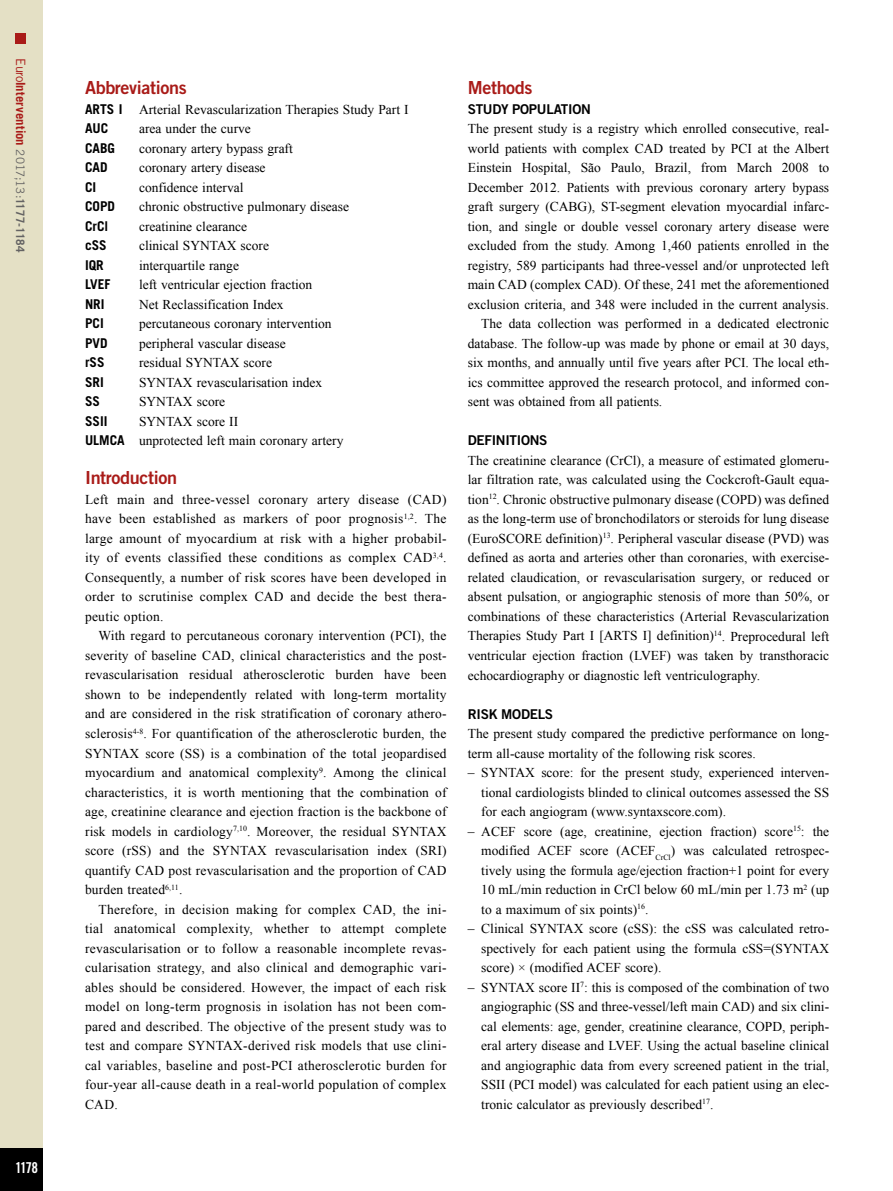
<style>
.page{position:relative;width:893px;height:1191px;background:#fff}
.page>*{position:absolute;margin:0;border:0;box-sizing:border-box;transform-origin:0 0}
.t1{font:18px "Trade Gothic LT Std Bd 2";letter-spacing:-.02em;color:#a91b18}
.t2{font:15px "Trade Gothic LT Std Bd Cn 20";color:#fff}
.t3{font:13.5px/19.5px "Times New Roman";color:#000;text-align:justify}
.t4{font:700 13.5px "Trade Gothic LT Std";color:#000}
.t5{font:13.5px "Trade Gothic LT Std Bd 2";letter-spacing:-.02em;color:#000}
.t6{font:700 12.75px "Trade Gothic LT Std";letter-spacing:.005em;color:#a91b18}
.s1{font-weight:400}
.s2{font-weight:400;font-size:11.7px;color:#646363}
.s3{font-size:11.7px;color:#646363}
.s4{font-family:"Trade Gothic LT Std";font-weight:700}
</style>
<div class="page">
<div style="left:0;top:0;width:43px;height:1191px;background:#e4e0c5"></div>
<div style="left:16px;top:34px;width:10px;height:10px;background:#a91b18"></div>
<div style="left:0;top:1148px;width:43px;height:43px;background:#000"></div>
<p class="t6" style="left:29px;top:58px;width:196px;rotate:90deg"><span class="s1">Euro</span>Intervention <span class="s2">2017;13:</span><span class="s3">1177-1184</span></p>
<p class="t2" style="left:15px;top:1158px;width:25px">1178</p>
<h1 class="t1" style="left:85px;top:77px;width:103px">Abbreviations</h1>
<p class="t3" style="left:85px;top:99px;width:325px"><span class="s4">ARTS I</span> Arterial Revascularization Therapies Study Part I</p>
<p class="t4" style="left:85px;top:120px;width:25px">AUC</p>
<p class="t3" style="left:139px;top:119px;width:113px">area under the curve</p>
<p class="t4" style="left:85px;top:140px;width:32px">CABG</p>
<p class="t3" style="left:139px;top:138px;width:155px">coronary artery bypass graft</p>
<p class="t4" style="left:85px;top:159px;width:24px">CAD</p>
<p class="t3" style="left:139px;top:158px;width:128px">coronary artery disease</p>
<p class="t4" style="left:85px;top:179px;width:13px">CI</p>
<p class="t3" style="left:139px;top:177px;width:106px">confidence interval</p>
<p class="t4" style="left:85px;top:198px;width:32px">COPD</p>
<p class="t3" style="left:139px;top:197px;width:212px">chronic obstructive pulmonary disease</p>
<p class="t4" style="left:85px;top:218px;width:25px">CrCl</p>
<p class="t3" style="left:139px;top:216px;width:110px">creatinine clearance</p>
<p class="t4" style="left:85px;top:237px;width:23px">cSS</p>
<p class="t3" style="left:139px;top:236px;width:131px">clinical SYNTAX score</p>
<p class="t4" style="left:85px;top:257px;width:20px">IQR</p>
<p class="t3" style="left:139px;top:255px;width:102px">interquartile range</p>
<p class="t4" style="left:85px;top:276px;width:27px">LVEF</p>
<p class="t3" style="left:139px;top:275px;width:175px">left ventricular ejection fraction</p>
<p class="t4" style="left:85px;top:296px;width:21px">NRI</p>
<p class="t3" style="left:139px;top:294px;width:146px">Net Reclassification Index</p>
<p class="t4" style="left:85px;top:315px;width:20px">PCI</p>
<p class="t3" style="left:139px;top:314px;width:194px">percutaneous coronary intervention</p>
<p class="t4" style="left:85px;top:335px;width:24px">PVD</p>
<p class="t3" style="left:139px;top:333px;width:148px">peripheral vascular disease</p>
<p class="t4" style="left:85px;top:354px;width:21px">rSS</p>
<p class="t3" style="left:139px;top:353px;width:134px">residual SYNTAX score</p>
<p class="t4" style="left:85px;top:374px;width:20px">SRI</p>
<p class="t3" style="left:139px;top:372px;width:185px">SYNTAX revascularisation index</p>
<p class="t4" style="left:85px;top:393px;width:17px">SS</p>
<p class="t3" style="left:139px;top:392px;width:88px">SYNTAX score</p>
<p class="t4" style="left:85px;top:413px;width:24px">SSII</p>
<p class="t3" style="left:85px;top:411px;width:260px;text-indent:54px">SYNTAX score II<br><span class="s4">ULMCA</span> unprotected left main coronary artery</p>
<h1 class="t1" style="left:85px;top:467px;width:94px">Introduction</h1>
<p class="t3" style="left:85px;top:489px;width:363px">Left main and three-vessel coronary artery disease (CAD) have been established as markers of poor prognosis<sup>1,2</sup>. The large amount of myocardium at risk with a higher probabil&shy;ity of events classified these conditions as complex CAD<sup>3,4</sup>.<br>Consequently, a number of risk scores have been developed in order to scrutinise complex CAD and decide the best thera&shy;peutic option.</p>
<p class="t3" style="left:85px;top:626px;width:363px;text-indent:14px">With regard to percutaneous coronary intervention (PCI), the severity of baseline CAD, clinical characteristics and the post&shy;revascularisation residual atherosclerotic burden have been shown to be independently related with long-term mortality and are considered in the risk stratification of coronary athero&shy;sclerosis<sup>4-8</sup>. For quantification of the atherosclerotic burden, the SYNTAX score (SS) is a combination of the total jeopardised myocardium and anatomical complexity<sup>9</sup>. Among the clinical characteristics, it is worth mentioning that the combination of age, creatinine clearance and ejection fraction is the backbone of risk models in cardiology<sup>7,10</sup>. Moreover, the residual SYNTAX score (rSS) and the SYNTAX revascularisation index (SRI) quantify CAD post revascularisation and the proportion of CAD burden treated<sup>6,11</sup>.</p>
<p class="t3" style="left:85px;top:899px;width:363px;text-indent:14px">Therefore, in decision making for complex CAD, the ini&shy;tial anatomical complexity, whether to attempt complete revascularisation or to follow a reasonable incomplete revas&shy;cularisation strategy, and also clinical and demographic vari&shy;ables should be considered. However, the impact of each risk model on long-term prognosis in isolation has not been com&shy;pared and described. The objective of the present study was to test and compare SYNTAX-derived risk models that use clini&shy;cal variables, baseline and post-PCI atherosclerotic burden for four-year all-cause death in a real-world population of complex CAD.</p>
<h1 class="t1" style="left:468px;top:77px;width:66px">Methods</h1>
<p class="t5" style="left:468px;top:101px;width:125px">STUDY POPULATION</p>
<p class="t3" style="left:468px;top:119px;width:363px">The present study is a registry which enrolled consecutive, real-</p>
<p class="t3" style="left:468px;top:138px;width:363px">world patients with complex CAD treated by PCI at the Albert</p>
<p class="t3" style="left:468px;top:158px;width:363px">Einstein Hospital, São Paulo, Brazil, from March 2008 to</p>
<p class="t3" style="left:468px;top:177px;width:363px">December 2012. Patients with previous coronary artery bypass</p>
<p class="t3" style="left:468px;top:197px;width:363px">graft surgery (CABG), ST-segment elevation myocardial infarc-</p>
<p class="t3" style="left:468px;top:216px;width:363px">tion, and single or double vessel coronary artery disease were</p>
<p class="t3" style="left:468px;top:236px;width:363px">excluded from the study. Among 1,460 patients enrolled in the</p>
<p class="t3" style="left:468px;top:255px;width:363px">registry, 589 participants had three-vessel and/or unprotected left</p>
<p class="t3" style="left:468px;top:275px;width:363px">main CAD (complex CAD). Of these, 241 met the aforementioned</p>
<p class="t3" style="left:468px;top:294px;width:363px">exclusion criteria, and 348 were included in the current analysis.</p>
<p class="t3" style="left:481px;top:314px;width:349px">The data collection was performed in a dedicated electronic</p>
<p class="t3" style="left:468px;top:333px;width:363px">database. The follow-up was made by phone or email at 30 days,</p>
<p class="t3" style="left:468px;top:353px;width:363px">six months, and annually until five years after PCI. The local eth-</p>
<p class="t3" style="left:468px;top:372px;width:363px">ics committee approved the research protocol, and informed con-</p>
<p class="t3" style="left:468px;top:392px;width:196px">sent was obtained from all patients.</p>
<p class="t5" style="left:468px;top:432px;width:81px">DEFINITIONS</p>
<p class="t3" style="left:468px;top:450px;width:363px">The creatinine clearance (CrCl), a measure of estimated glomeru&shy;lar filtration rate, was calculated using the Cockcroft-Gault equa&shy;tion<sup>12</sup>. Chronic obstructive pulmonary disease (COPD) was defined as the long-term use of bronchodilators or steroids for lung disease (EuroSCORE definition)<sup>13</sup>. Peripheral vascular disease (PVD) was defined as aorta and arteries other than coronaries, with exercise&shy;related claudication, or revascularisation surgery, or reduced or absent pulsation, or angiographic stenosis of more than 50%, or combinations of these characteristics (Arterial Revascularization Therapies Study Part I [ARTS I] definition)<sup>14</sup>. Preprocedural left ventricular ejection fraction (LVEF) was taken by transthoracic echocardiography or diagnostic left ventriculography.</p>
<p class="t5" style="left:468px;top:705px;width:87px">RISK MODELS</p>
<p class="t3" style="left:468px;top:723px;width:363px">The present study compared the predictive performance on long&shy;term all-cause mortality of the following risk scores.</p>
<p class="t3" style="left:481px;top:762px;width:349px;text-indent:-14px">– SYNTAX score: for the present study, experienced interven&shy;tional cardiologists blinded to clinical outcomes assessed the SS for each angiogram (www.syntaxscore.com).</p>
<p class="t3" style="left:481px;top:821px;width:349px;text-indent:-13px">– ACEF score (age, creatinine, ejection fraction) score<sup>15</sup>: the modified ACEF score (ACEF<sub>CrCl</sub>) was calculated retrospec&shy;tively using the formula age/ejection fraction+1 point for every 10 mL/min reduction in CrCl below 60 mL/min per 1.73 m<sup>2</sup> (up to a maximum of six points)<sup>16</sup>.</p>
<p class="t3" style="left:481px;top:918px;width:349px;text-indent:-14px">– Clinical SYNTAX score (cSS): the cSS was calculated retro&shy;spectively for each patient using the formula cSS=(SYNTAX score) × (modified ACEF score).</p>
<p class="t3" style="left:481px;top:977px;width:349px;text-indent:-14px">– SYNTAX score II<sup>7</sup>: this is composed of the combination of two angiographic (SS and three-vessel/left main CAD) and six clini&shy;cal elements: age, gender, creatinine clearance, COPD, periph&shy;eral artery disease and LVEF. Using the actual baseline clinical and angiographic data from every screened patient in the trial, SSII (PCI model) was calculated for each patient using an elec&shy;tronic calculator as previously described<sup>17</sup>.</p>
</div>
